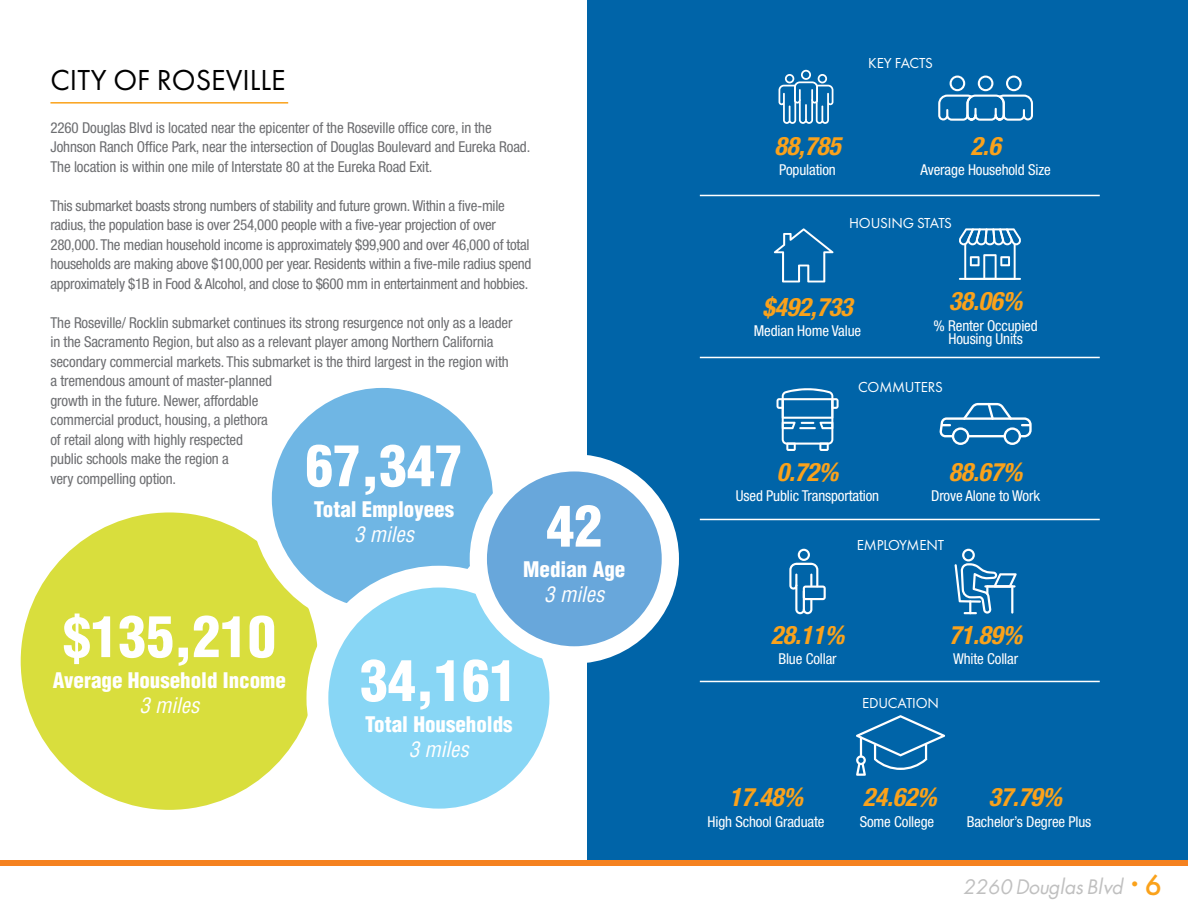
<style>
.page{position:relative;width:1188px;height:918px;background:#fff}
.page>*{position:absolute;margin:0;border:0;box-sizing:border-box;transform-origin:0 0}
.t1{font:900 condensed 55.5px "Helvetica LT Std";color:#fff}
.t2{font:30px "Futura PT";color:#000}
.t3{font:italic 700 condensed 25.5px "Helvetica Neue LT Std";letter-spacing:-.01em;color:#faa21b}
.t4{font:900 condensed 21px "Helvetica LT Std";color:#fff}
.t5{font:italic condensed 21px "Helvetica LT Std";color:#fff}
.t6{font:italic 19.5px "Futura ICG Book";letter-spacing:-.01em;color:#c0c0c0}
.t7{font:condensed 15px/19.5px "Helvetica Neue LT Std";letter-spacing:-.01em;color:#6d6e71}
.t8{font:condensed 15px/13.5px "Helvetica Neue LT Std";letter-spacing:-.01em;color:#fff;text-align:center}
.t9{font:15px "Futura PT";letter-spacing:-.01em;color:#fff}
.s1{font-family:"Futura PT";font-weight:500;font-style:normal;font-size:30px;color:#faa21b}
</style>
<div class="page">
<div style="left:587px;top:0;width:601px;height:863px;background:#0064a8"></div>
<div style="left:0;top:860px;width:1188px;height:6px;background:#f58220"></div>
<hr style="left:50px;top:102px;width:238px;height:2px;background:#faa21b">
<hr style="left:700px;top:195px;width:400px;height:1px;background:#fff">
<hr style="left:700px;top:357px;width:400px;height:1px;background:#fff">
<hr style="left:700px;top:519px;width:400px;height:1px;background:#fff">
<hr style="left:700px;top:681px;width:400px;height:1px;background:#fff">
<svg style="left:856px;top:715px;width:89px;height:61px"></svg>
<svg style="left:955px;top:549px;width:62px;height:65px"></svg>
<svg style="left:777px;top:388px;width:62px;height:63px"></svg>
<svg style="left:939px;top:403px;width:93px;height:42px"></svg>
<svg style="left:774px;top:228px;width:60px;height:54px"></svg>
<svg style="left:779px;top:70px;width:54px;height:54px"></svg>
<svg style="left:789px;top:549px;width:37px;height:65px"></svg>
<svg style="left:938px;top:76px;width:95px;height:45px"></svg>
<svg style="left:959px;top:228px;width:62px;height:52px"></svg>
<div style="left:21px;top:512px;width:297px;height:298px;background:#d9de3d;border-radius:149px"></div>
<div style="left:250px;top:366px;width:265px;height:265px;background:#fff;border-radius:50%"></div>
<div style="left:272px;top:388px;width:221px;height:221px;background:#6fb6e4;border-radius:111px"></div>
<div style="left:306px;top:566px;width:265px;height:264px;background:#fff;border-radius:50%"></div>
<div style="left:328px;top:588px;width:221px;height:221px;background:#88d6f5;border-radius:111px"></div>
<div style="left:470px;top:454px;width:209px;height:210px;background:#fff;border-radius:50%"></div>
<div style="left:487px;top:471px;width:175px;height:175px;background:#68a7db;border-radius:87px"></div>
<h2 class="t2" style="left:51px;top:63px;width:237px">CITY OF ROSEVILLE</h2>
<p class="t7" style="left:50px;top:118px;width:481px">2260 Douglas Blvd is located near the epicenter of the Roseville office core, in the<br>Johnson Ranch Office Park, near the intersection of Douglas Boulevard and Eureka Road.<br>The location is within one mile of Interstate 80 at the Eureka Road Exit.</p>
<p class="t7" style="left:50px;top:196px;width:482px">This submarket boasts strong numbers of stability and future grown. Within a five-mile radius, the population base is over 254,000 people with a five-year projection of over 280,000. The median household income is approximately $99,900 and over 46,000 of total households are making above $100,000 per year. Residents within a five-mile radius spend approximately $1B in Food &amp; Alcohol, and close to $600 mm in entertainment and hobbies.</p>
<p class="t7" style="left:50px;top:313px;width:464px">The Roseville/ Rocklin submarket continues its strong resurgence not only as a leader in the Sacramento Region, but also as a relevant player among Northern California secondary commercial markets. This submarket is the third largest in the region with a tremendous amount of master-planned<br>growth in the future. Newer, affordable<br>commercial product, housing, a plethora<br>of retail along with highly respected<br>public schools make the region a<br>very compelling option.</p>
<h1 class="t1" style="left:305px;top:431px;width:159px">67,347</h1>
<h3 class="t4" style="left:314px;top:496px;width:142px">Total Employees</h3>
<h3 class="t5" style="left:354px;top:521px;width:62px">3 miles</h3>
<h1 class="t1" style="left:547px;top:491px;width:57px">42</h1>
<h3 class="t4" style="left:523px;top:556px;width:104px">Median Age</h3>
<h3 class="t5" style="left:544px;top:582px;width:62px">3 miles</h3>
<h1 class="t1" style="left:63px;top:602px;width:214px">$135,210</h1>
<h3 class="t4" style="left:53px;top:667px;width:234px">Average Household Income</h3>
<h3 class="t5" style="left:139px;top:692px;width:62px">3 miles</h3>
<h1 class="t1" style="left:360px;top:646px;width:159px">34,161</h1>
<h3 class="t4" style="left:365px;top:711px;width:149px">Total Households</h3>
<h3 class="t5" style="left:409px;top:736px;width:62px">3 miles</h3>
<p class="t9" style="left:868px;top:54px;width:66px">KEY FACTS</p>
<h3 class="t3" style="left:775px;top:130px;width:68px">88,785</h3>
<p class="t8" style="left:779px;top:163px;width:58px">Population</p>
<h3 class="t3" style="left:971px;top:130px;width:32px">2.6</h3>
<p class="t8" style="left:921px;top:163px;width:132px">Average Household Size</p>
<p class="t9" style="left:849px;top:214px;width:104px">HOUSING STATS</p>
<h3 class="t3" style="left:763px;top:291px;width:92px">$492,733</h3>
<p class="t8" style="left:754px;top:324px;width:109px">Median Home Value</p>
<h3 class="t3" style="left:949px;top:286px;width:75px">38.06%</h3>
<p class="t8" style="left:934px;top:318px;width:106px">% Renter Occupied<br>Housing Units</p>
<p class="t9" style="left:858px;top:378px;width:86px">COMMUTERS</p>
<h3 class="t3" style="left:777px;top:457px;width:63px">0.72%</h3>
<h3 class="t3" style="left:949px;top:457px;width:75px">88.67%</h3>
<p class="t8" style="left:736px;top:489px;width:145px">Used Public Transportation</p>
<p class="t8" style="left:931px;top:489px;width:110px">Drove Alone to Work</p>
<p class="t9" style="left:857px;top:536px;width:89px">EMPLOYMENT</p>
<h3 class="t3" style="left:771px;top:619px;width:75px">28.11%</h3>
<p class="t8" style="left:778px;top:652px;width:60px">Blue Collar</p>
<p class="t9" style="left:862px;top:694px;width:79px">EDUCATION</p>
<h3 class="t3" style="left:949px;top:619px;width:75px">71.89%</h3>
<p class="t8" style="left:953px;top:652px;width:66px">White Collar</p>
<h3 class="t3" style="left:729px;top:782px;width:75px">17.48%</h3>
<h3 class="t3" style="left:863px;top:782px;width:75px">24.62%</h3>
<h3 class="t3" style="left:988px;top:782px;width:75px">37.79%</h3>
<p class="t8" style="left:708px;top:814px;width:118px">High School Graduate</p>
<p class="t8" style="left:967px;top:814px;width:126px">Bachelor’s Degree Plus</p>
<p class="t8" style="left:860px;top:814px;width:76px">Some College</p>
<h3 class="t6" style="left:962px;top:874px;width:201px">2260 Douglas Blvd <sup>•</sup><span class="s1">6</span></h3>
</div>
